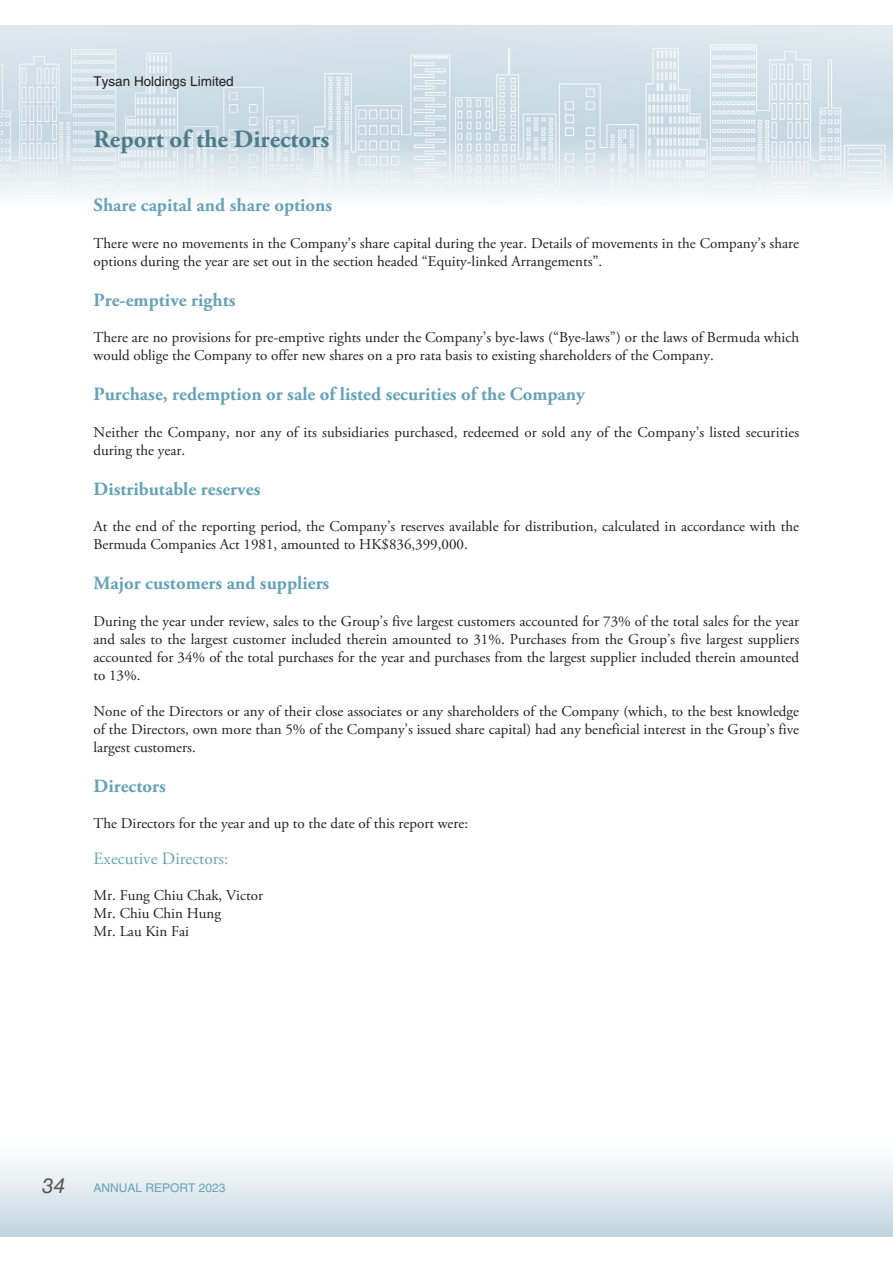
<style>
.page{position:relative;width:893px;height:1263px;background:#fff}
.page>*{position:absolute;margin:0;border:0;box-sizing:border-box;transform-origin:0 0}
.t1{font:700 24.75px "Adobe Garamond Pro";color:#4c7b8c}
.t2{font:italic 21px "Helvetica LT Std";color:#595856}
.t3{font:700 18.75px "Adobe Garamond Pro";color:#67a2b7}
.t4{font:17.25px "Adobe Garamond Pro";color:#67a2b7}
.t5{font:15px/18px "Adobe Garamond Pro";color:#231f20}
.t6{font:13.5px "Helvetica LT Std";color:#231f20}
.t7{font:12px "Helvetica LT Std";color:#67a2b7}
</style>
<div class="page">
<img style="left:0;top:26px;width:893px;height:173px">
<div style="left:0;top:1140px;width:893px;height:97px;background:linear-gradient(to bottom,#fff,#c1d5df)"></div>
<p class="t6" style="left:94px;top:76px;width:142px">Tysan Holdings Limited</p>
<h1 class="t1" style="left:94px;top:129px;width:237px">Report of the Directors</h1>
<p class="t3" style="left:94px;top:198px;width:240px">Share capital and share options</p>
<p class="t5" style="left:94px;top:235px;width:707px">There were no movements in the Company’s share capital during the year. Details of movements in the Company’s share options during the year are set out in the section headed “Equity-linked Arrangements”.</p>
<p class="t3" style="left:94px;top:292px;width:144px">Pre-emptive rights</p>
<p class="t5" style="left:94px;top:330px;width:707px">There are no provisions for pre-emptive rights under the Company’s bye-laws (“Bye-laws”) or the laws of Bermuda which would oblige the Company to offer new shares on a pro rata basis to existing shareholders of the Company.</p>
<p class="t3" style="left:94px;top:387px;width:493px">Purchase, redemption or sale of listed securities of the Company</p>
<p class="t5" style="left:94px;top:424px;width:707px">Neither the Company, nor any of its subsidiaries purchased, redeemed or sold any of the Company’s listed securities during the year.</p>
<p class="t3" style="left:94px;top:481px;width:168px">Distributable reserves</p>
<p class="t5" style="left:94px;top:519px;width:707px">At the end of the reporting period, the Company’s reserves available for distribution, calculated in accordance with the<br>Bermuda Companies Act 1981, amounted to HK$836,399,000.</p>
<p class="t3" style="left:94px;top:576px;width:237px">Major customers and suppliers</p>
<p class="t5" style="left:94px;top:613px;width:707px;text-align:justify">During the year under review, sales to the Group’s five largest customers accounted for 73% of the total sales for the year and sales to the largest customer included therein amounted to 31%. Purchases from the Group’s five largest suppliers accounted for 34% of the total purchases for the year and purchases from the largest supplier included therein amounted to 13%.</p>
<p class="t5" style="left:94px;top:703px;width:707px;text-align:justify">None of the Directors or any of their close associates or any shareholders of the Company (which, to the best knowledge of the Directors, own more than 5% of the Company’s issued share capital) had any beneficial interest in the Group’s five largest customers.</p>
<p class="t3" style="left:94px;top:778px;width:74px">Directors</p>
<p class="t5" style="left:94px;top:816px;width:376px">The Directors for the year and up to the date of this report were:</p>
<p class="t4" style="left:94px;top:851px;width:136px">Executive Directors:</p>
<p class="t5" style="left:94px;top:888px;width:171px">Mr. Fung Chiu Chak, Victor<br>Mr. Chiu Chin Hung<br>Mr. Lau Kin Fai</p>
<h2 class="t2" style="left:42px;top:1174px;width:25px">34</h2>
<p class="t7" style="left:94px;top:1183px;width:133px">ANNUAL REPORT 2023</p>
</div>
